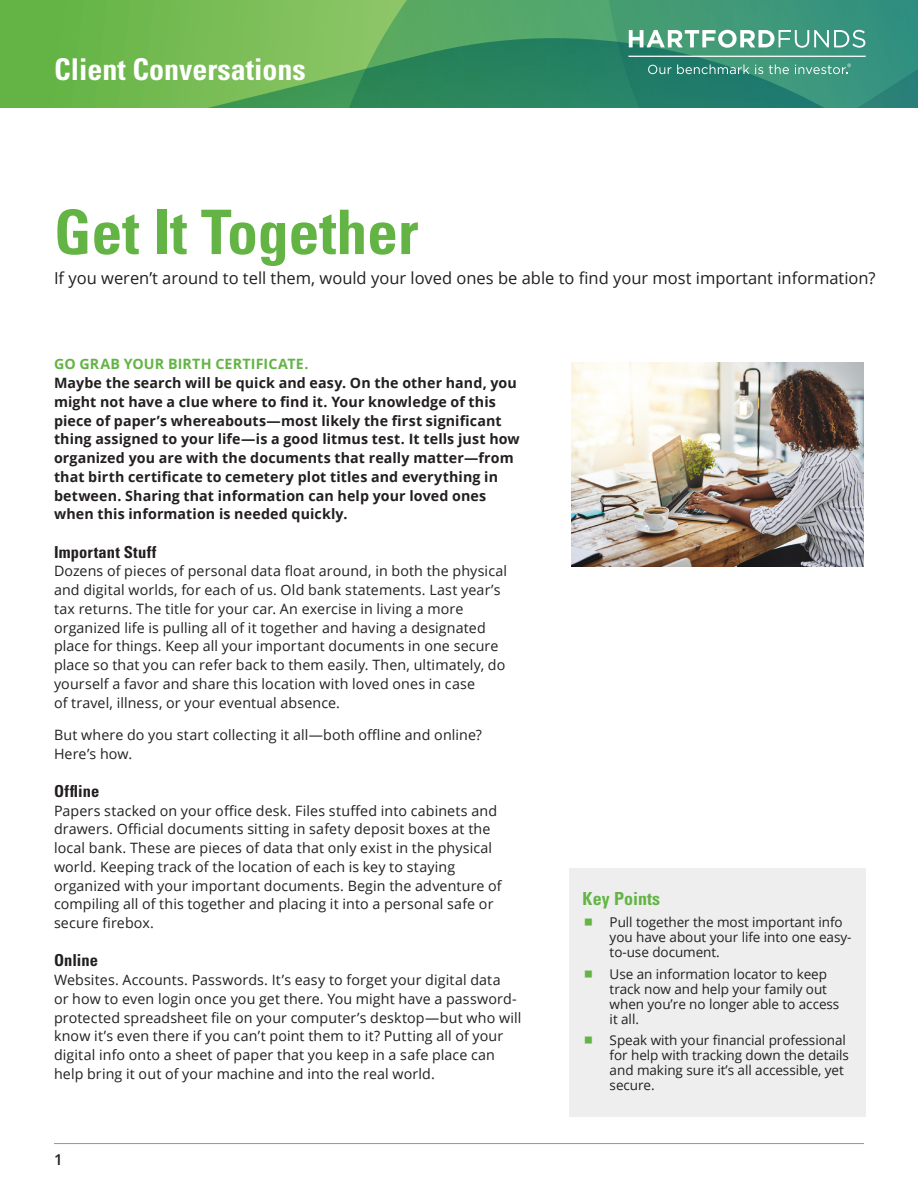
<style>
.page{position:relative;width:918px;height:1188px;background:#fff}
.page>*{position:absolute;margin:0;border:0;box-sizing:border-box;transform-origin:0 0}
.Paper_Title{font:700 condensed 61.5px "Univers";color:#63b445}
.t1{font:700 condensed 30px "Univers";color:#fff}
.Chart_Title{font:700 condensed 18px "Univers";color:#63b445}
.Paper_Title-2{font:16.5px "Open Sans";color:#231f20}
.t2{font:700 condensed 16.5px "Univers";letter-spacing:.01em;color:#231f20}
.t3{font:600 15px "Open Sans";color:#231f20}
.Body_copy{font:14.25px/18.8px "Open Sans";letter-spacing:.01em;color:#231f20}
.Body_copy-2{font:700 14.25px/18.8px "Open Sans";letter-spacing:.01em;color:#231f20}
.Body_copy-3{font:700 14.25px "Open Sans";letter-spacing:.01em;color:#63b445}
.t4{font:13.5px/15px "Open Sans";letter-spacing:-.005em;color:#231f20}
</style>
<div class="page">
<svg style="left:0;top:0;width:317px;height:38px;background:#71b950"></svg>
<svg style="left:317px;top:0;width:287px;height:38px;background:#63af67"></svg>
<svg style="left:0;top:38px;width:604px;height:70px;background:#53a356"></svg>
<svg style="left:604px;top:0;width:314px;height:108px;background:#41957f"></svg>
<hr style="left:54px;top:1143px;width:810px;height:1px;background:#939598">
<img style="left:571px;top:363px;width:293px;height:203px">
<div style="left:569px;top:868px;width:297px;height:249px;background:#eeeeef"></div>
<h2 class="t1" style="left:54px;top:51px;width:253px">Client Conversations</h2>
<p class="Paper_Title" style="left:54px;top:194px;width:366px">Get It Together</p>
<p class="Paper_Title-2" style="left:54px;top:267px;width:823px">If you weren’t around to tell them, would your loved ones be able to find your most important information?</p>
<p class="Body_copy-3" style="left:54px;top:354px;width:256px">GO GRAB YOUR BIRTH CERTIFICATE.</p>
<p class="Body_copy-2" style="left:54px;top:373px;width:467px">Maybe the search will be quick and easy. On the other hand, you might not have a clue where to find it. Your knowledge of this piece of paper’s whereabouts—most likely the first significant thing assigned to your life—is a good litmus test. It tells just how organized you are with the documents that really matter—from that birth certificate to cemetery plot titles and everything in between. Sharing that information can help your loved ones when this information is needed quickly.</p>
<p class="t2" style="left:54px;top:542px;width:104px">Important Stuff</p>
<p class="Body_copy" style="left:54px;top:562px;width:455px">Dozens of pieces of personal data float around, in both the physical and digital worlds, for each of us. Old bank statements. Last year’s tax returns. The title for your car. An exercise in living a more organized life is pulling all of it together and having a designated place for things. Keep all your important documents in one secure place so that you can refer back to them easily. Then, ultimately, do yourself a favor and share this location with loved ones in case<br>of travel, illness, or your eventual absence.</p>
<p class="Body_copy" style="left:54px;top:725px;width:429px">But where do you start collecting it all—both offline and online?<br>Here’s how.</p>
<p class="t2" style="left:54px;top:781px;width:47px">Offline</p>
<p class="Body_copy" style="left:54px;top:801px;width:449px">Papers stacked on your office desk. Files stuffed into cabinets and drawers. Official documents sitting in safety deposit boxes at the local bank. These are pieces of data that only exist in the physical world. Keeping track of the location of each is key to staying organized with your important documents. Begin the adventure of compiling all of this together and placing it into a personal safe or secure firebox.</p>
<p class="t2" style="left:54px;top:950px;width:45px">Online</p>
<p class="Body_copy" style="left:54px;top:970px;width:469px">Websites. Accounts. Passwords. It’s easy to forget your digital data<br>or how to even login once you get there. You might have a password&shy;protected spreadsheet file on your computer’s desktop—but who will know it’s even there if you can’t point them to it? Putting all of your digital info onto a sheet of paper that you keep in a safe place can help bring it out of your machine and into the real world.</p>
<p class="t3" style="left:54px;top:1149px;width:10px">1</p>
<p class="Chart_Title" style="left:583px;top:888px;width:79px">Key Points</p>
<p class="t4" style="left:610px;top:914px;width:243px">Pull together the most important info you have about your life into one easy&shy;to-use document.</p>
<p class="t4" style="left:610px;top:966px;width:231px">Use an information locator to keep track now and help your family out when you’re no longer able to access it all.</p>
<p class="t4" style="left:610px;top:1033px;width:241px">Speak with your financial professional for help with tracking down the details and making sure it’s all accessible, yet secure.</p>
</div>
